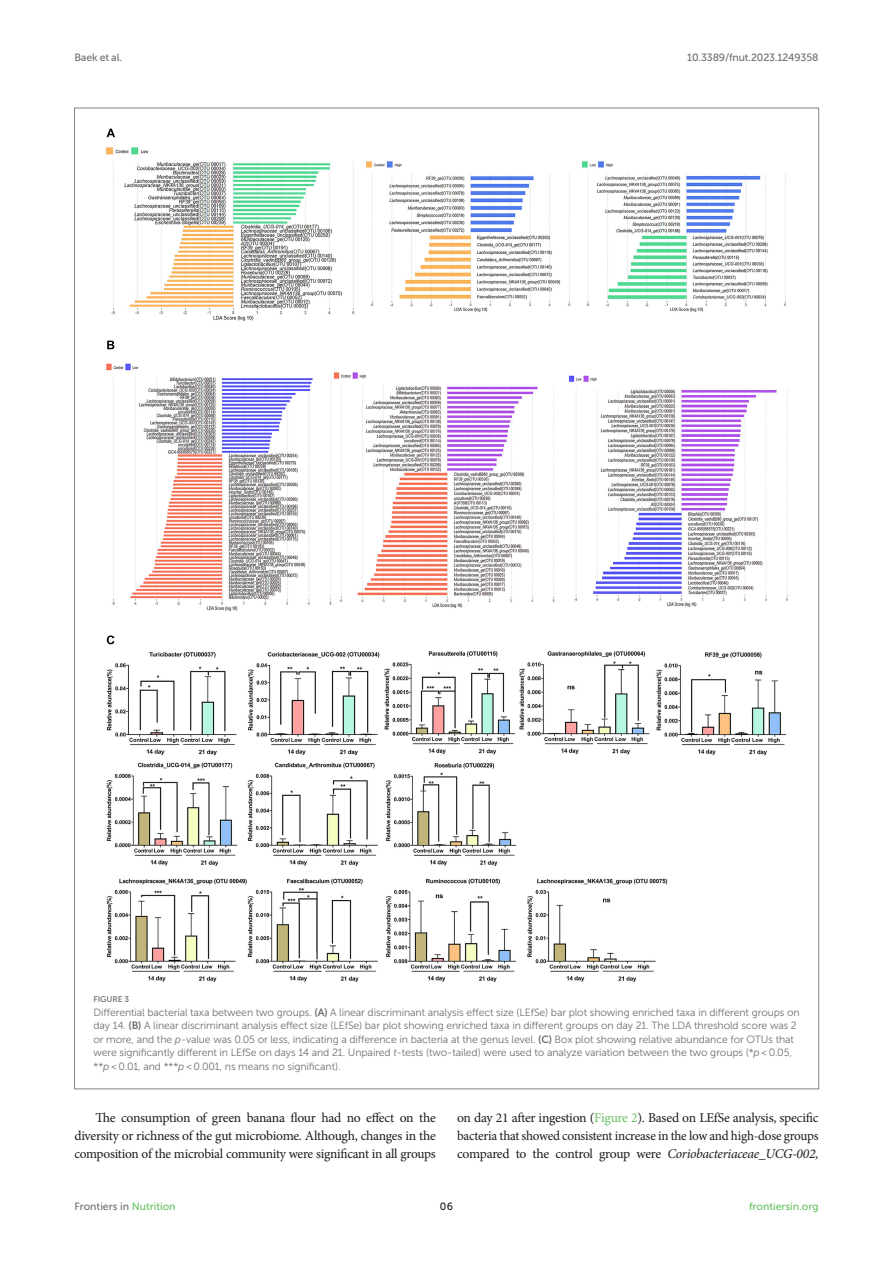
<style>
.page{position:relative;width:893px;height:1263px;background:#fff}
.page>*{position:absolute;margin:0;border:0;box-sizing:border-box;transform-origin:0 0}
.TEXT{font:13.5px/18px "Minion Pro";letter-spacing:-.02em;color:#1b1c1b;text-align:justify}
.FIG_LEG{font:10.5px/13.5px "Museo Sans 300";letter-spacing:-.01em;color:#706f70}
.t1{font:10.5px "Museo Sans 500";letter-spacing:-.015em;color:#706f70}
.t2{font:10.5px "Museo Sans 500";color:#65c161}
.t3{font:10.5px "Museo Sans 500";color:#1b1c1b}
.FIG_HD{font:8.25px "Museo Sans 700";letter-spacing:-.01em;color:#7e7f7f}
.s1{font-family:"Museo Sans 700"}
.s2{font-style:italic}
.s3{color:#65c161}
</style>
<div class="page">
<img style="left:106px;top:128px;width:682px;height:854px">
<p class="t1" style="left:74px;top:51px;width:49px">Baek et al.</p>
<p class="t1" style="left:687px;top:51px;width:133px">10.3389/fnut.2023.1249358</p>
<p class="FIG_HD" style="left:94px;top:995px;width:37px">FIGURE 3</p>
<p class="FIG_LEG" style="left:94px;top:1006px;width:708px">Differential bacterial taxa between two groups. <span class="s1">(A)</span> A linear discriminant analysis effect size (LEfSe) bar plot showing enriched taxa in different groups on day 14. <span class="s1">(B)</span> A linear discriminant analysis effect size (LEfSe) bar plot showing enriched taxa in different groups on day 21. The LDA threshold score was 2 or more, and the <span class="s2">p</span>-value was 0.05 or less, indicating a difference in bacteria at the genus level. <span class="s1">(C)</span> Box plot showing relative abundance for OTUs that were significantly different in LEfSe on days 14 and 21. Unpaired <span class="s2">t</span>-tests (two-tailed) were used to analyze variation between the two groups (*<span class="s2">p</span> &lt; 0.05, **<span class="s2">p</span> &lt; 0.01, and ***<span class="s2">p</span> &lt; 0.001, ns means no significant).</p>
<p class="TEXT" style="left:74px;top:1109px;width:363px;text-indent:21px">The consumption of green banana flour had no effect on the diversity or richness of the gut microbiome. Although, changes in the composition of the microbial community were significant in all groups</p>
<p class="TEXT" style="left:457px;top:1109px;width:363px">on day 21 after ingestion (<span class="s3">Figure 2</span>). Based on LEfSe analysis, specific bacteria that showed consistent increase in the low and high-dose groups compared to the control group were <span class="s2">Coriobacteriaceae_UCG-002,</span></p>
<p class="t1" style="left:74px;top:1200px;width:103px">Frontiers in <span class="s3">Nutrition</span></p>
<p class="t3" style="left:440px;top:1200px;width:15px">06</p>
<p class="t2" style="left:749px;top:1200px;width:71px">frontiersin.org</p>
</div>
